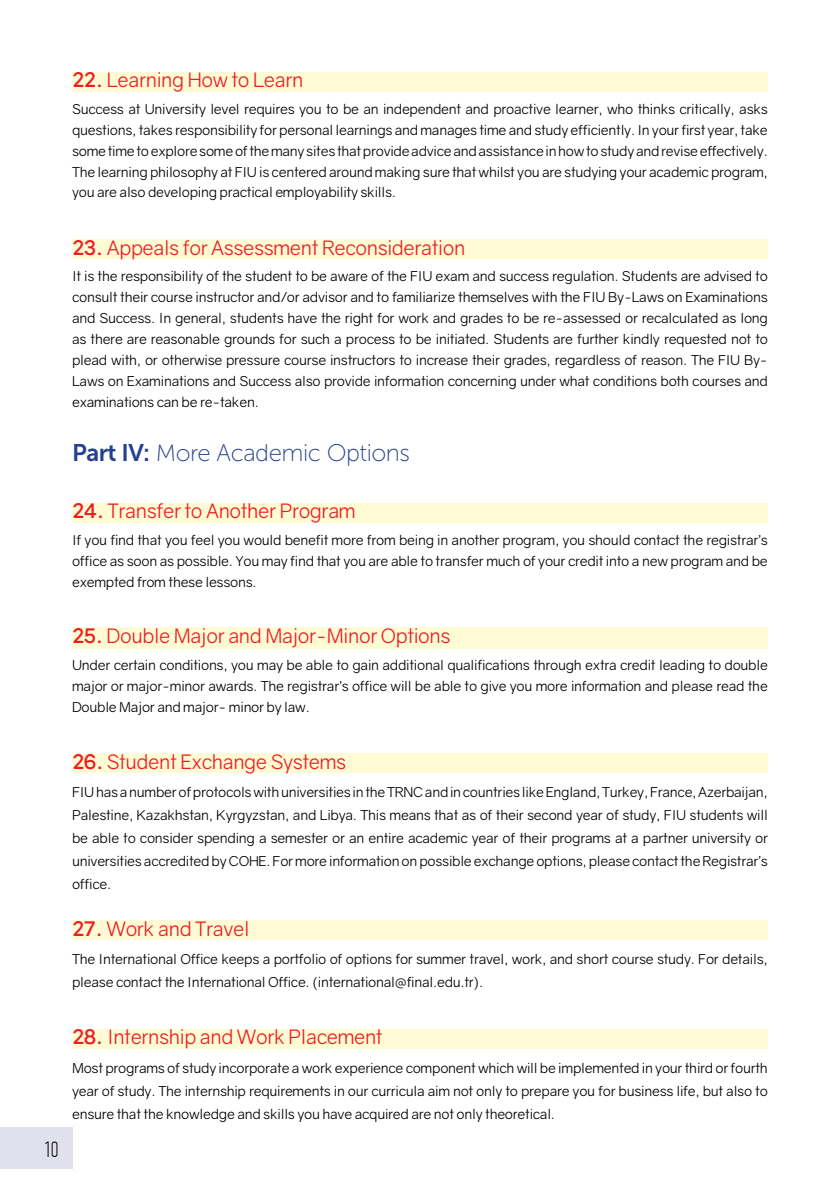
<style>
.page{position:relative;width:840px;height:1191px;background:#fff}
.page>*{position:absolute;margin:0;border:0;box-sizing:border-box;transform-origin:0 0}
.t1{font:24px "Museo Sans For Dell 100";letter-spacing:-.02em;color:#25408f}
.t2{font:100 22px "PF Din Text Comp Pro";color:#000}
.t3{font:20px "Gravity";letter-spacing:-.02em;color:#ed1d24}
.t4{font:13.8px/21px "Gravity";letter-spacing:-.02em;color:#000;text-align:justify}
.s1{font-weight:700}
.s2{font-family:"Museo Sans For Dell 700"}
.s3{font-size:23.6px}
</style>
<div class="page">
<div style="left:0;top:1127px;width:72px;height:42px;background:#e1e0ed"></div>
<div style="left:72px;top:72px;width:695px;height:19px;background:#fffcd5"></div>
<div style="left:72px;top:240px;width:695px;height:19px;background:#fffcd5"></div>
<div style="left:72px;top:503px;width:695px;height:19px;background:#fffcd5"></div>
<div style="left:72px;top:627px;width:695px;height:21px;background:#fffcd5"></div>
<div style="left:72px;top:753px;width:695px;height:20px;background:#fffcd5"></div>
<div style="left:72px;top:920px;width:695px;height:20px;background:#fffcd5"></div>
<div style="left:72px;top:1029px;width:695px;height:19px;background:#fffcd5"></div>
<h2 class="t2" style="left:44px;top:1136px;width:16px">10</h2>
<h3 class="t3" style="left:72px;top:68px;width:233px"><span class="s1">22.</span> Learning How to Learn</h3>
<p class="t4" style="left:72px;top:98px;width:697px">Success at University level requires you to be an independent and proactive learner, who thinks critically, asks questions, takes responsibility for personal learnings and manages time and study efficiently. In your first year, take some time to explore some of the many sites that provide advice and assistance in how to study and revise effectively.<br>The learning philosophy at FIU is centered around making sure that whilst you are studying your academic program, you are also developing practical employability skills.</p>
<h3 class="t3" style="left:72px;top:235px;width:394px"><span class="s1">23.</span> Appeals for Assessment Reconsideration</h3>
<p class="t4" style="left:72px;top:266px;width:697px">It is the responsibility of the student to be aware of the FIU exam and success regulation. Students are advised to consult their course instructor and/or advisor and to familiarize themselves with the FIU By-Laws on Examinations and Success. In general, students have the right for work and grades to be re-assessed or recalculated as long as there are reasonable grounds for such a process to be initiated. Students are further kindly requested not to plead with, or otherwise pressure course instructors to increase their grades, regardless of reason. The FIU By-Laws on Examinations and Success also provide information concerning under what conditions both courses and examinations can be re-taken.</p>
<h1 class="t1" style="left:72px;top:440px;width:339px"><span class="s2">Part IV:</span> <span class="s3">More</span> Academic Options</h1>
<h3 class="t3" style="left:72px;top:498px;width:285px"><span class="s1">24.</span> Transfer to Another Program</h3>
<p class="t4" style="left:72px;top:529px;width:697px">If you find that you feel you would benefit more from being in another program, you should contact the registrar’s office as soon as possible. You may find that you are able to transfer much of your credit into a new program and be exempted from these lessons.</p>
<h3 class="t3" style="left:72px;top:623px;width:380px"><span class="s1">25.</span> Double Major and Major-Minor Options</h3>
<p class="t4" style="left:72px;top:654px;width:697px">Under certain conditions, you may be able to gain additional qualifications through extra credit leading to double major or major-minor awards. The registrar’s office will be able to give you more information and please read the Double Major and major- minor by law.</p>
<h3 class="t3" style="left:72px;top:749px;width:275px"><span class="s1">26.</span> Student Exchange Systems</h3>
<p class="t4" style="left:72px;top:781px;width:697px;line-height:23px">FIU has a number of protocols with universities in the TRNC and in countries like England, Turkey, France, Azerbaijan, Palestine, Kazakhstan, Kyrgyzstan, and Libya. This means that as of their second year of study, FIU students will be able to consider spending a semester or an entire academic year of their programs at a partner university or universities accredited by COHE. For more information on possible exchange options, please contact the Registrar’s office.</p>
<h3 class="t3" style="left:72px;top:916px;width:179px"><span class="s1">27.</span> Work and Travel</h3>
<p class="t4" style="left:72px;top:947px;width:696px;line-height:23px">The International Office keeps a portfolio of options for summer travel, work, and short course study. For details, please contact the International Office. (international@final.edu.tr).</p>
<h3 class="t3" style="left:72px;top:1025px;width:312px"><span class="s1">28.</span> Internship and Work Placement</h3>
<p class="t4" style="left:72px;top:1056px;width:697px;line-height:23px">Most programs of study incorporate a work experience component which will be implemented in your third or fourth year of study. The internship requirements in our curricula aim not only to prepare you for business life, but also to ensure that the knowledge and skills you have acquired are not only theoretical.</p>
</div>
